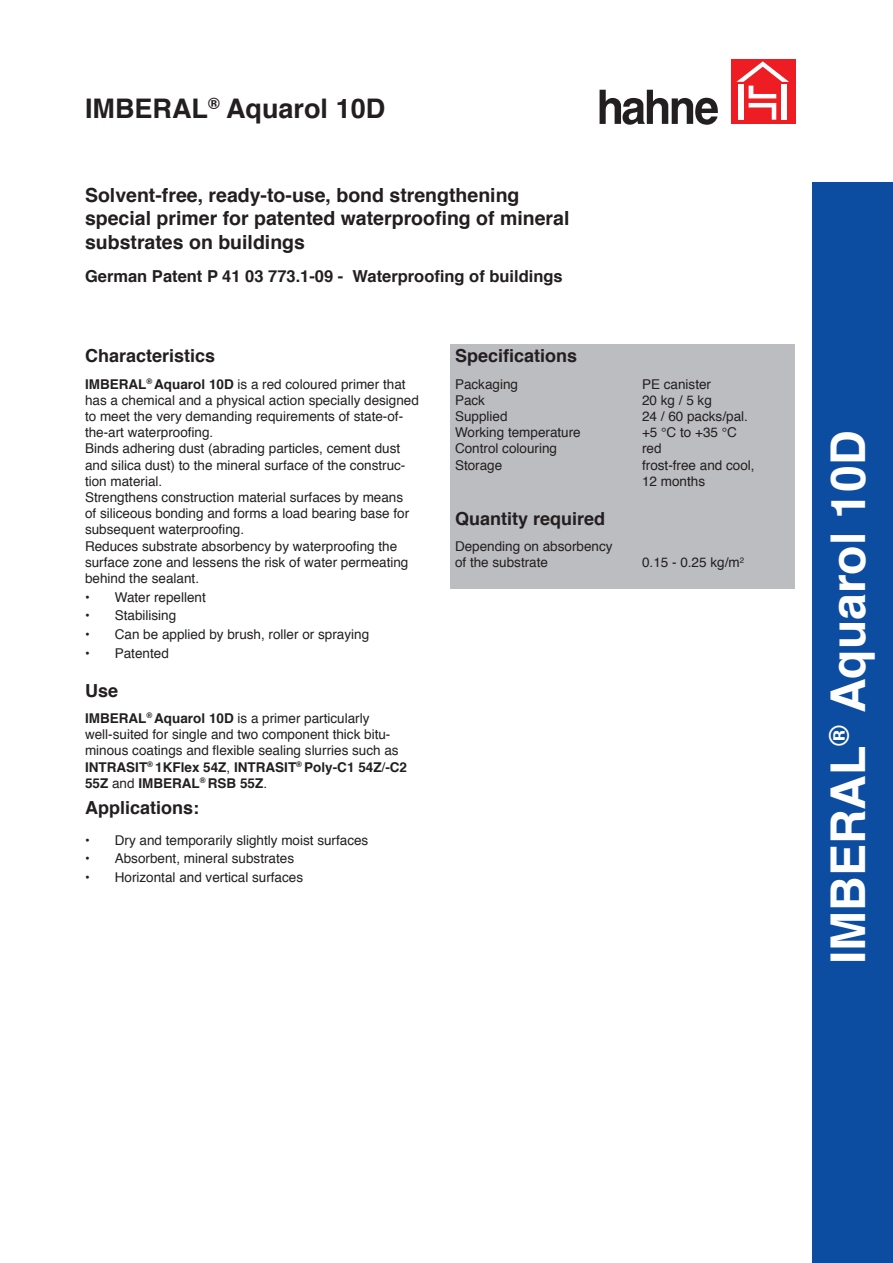
<style>
.page{position:relative;width:893px;height:1263px;background:#fff}
.page>*{position:absolute;margin:0;border:0;box-sizing:border-box;transform-origin:0 0}
.t1{font:700 48px "Helvetica";color:#fff}
.t2{font:700 27px "Helvetica";color:#231f20}
.t3{font:700 19.5px/23.4px "Helvetica";color:#231f20}
.t4{font:700 18px "Helvetica";color:#231f20}
.t5{font:700 16.5px "Helvetica";color:#231f20}
.t6{font:13.5px/16.2px "Helvetica";color:#231f20}
.t7{font:700 13.5px "Helvetica";color:#231f20}
.s1{font-weight:700}
</style>
<div class="page">
<div style="left:731px;top:60px;width:64px;height:64px;background:#ee1d23"></div>
<svg style="left:736px;top:61px;width:53px;height:59px"></svg>
<div style="left:738px;top:84px;width:6px;height:36px;background:#fff"></div>
<div style="left:782px;top:84px;width:5px;height:36px;background:#fff"></div>
<svg style="left:600px;top:90px;width:118px;height:35px"></svg>
<div style="left:812px;top:183px;width:81px;height:1080px;background:#0d4da1"></div>
<div style="left:451px;top:344px;width:344px;height:30px;background:#bcbdc0"></div>
<div style="left:451px;top:374px;width:344px;height:116px;background:#bcbdc0"></div>
<div style="left:451px;top:490px;width:344px;height:17px;background:#bcbdc0"></div>
<div style="left:451px;top:507px;width:344px;height:30px;background:#bcbdc0"></div>
<div style="left:451px;top:537px;width:344px;height:35px;background:#bcbdc0"></div>
<div style="left:451px;top:572px;width:344px;height:17px;background:#bcbdc0"></div>
<p class="t2" style="left:85px;top:87px;width:302px">IMBERAL<sup>®</sup> Aquarol 10D</p>
<p class="t3" style="left:85px;top:183px;width:486px">Solvent-free, ready-to-use, bond strengthening special primer for patented waterproofing of mineral substrates on buildings</p>
<p class="t5" style="left:85px;top:263px;width:479px">German Patent P 41 03 773.1-09 - Waterproofing of buildings</p>
<p class="t4" style="left:85px;top:341px;width:132px">Characteristics</p>
<p class="t6" style="left:85px;top:376px;width:335px"><span class="s1">IMBERAL</span><sup>®</sup> <span class="s1">Aquarol 10D</span> is a red coloured primer that has a chemical and a physical action specially designed to meet the very demanding requirements of state-of&shy;the-art waterproofing.</p>
<p class="t6" style="left:85px;top:441px;width:322px">Binds adhering dust (abrading particles, cement dust and silica dust) to the mineral surface of the construc&shy;tion material.</p>
<p class="t6" style="left:85px;top:490px;width:326px">Strengthens construction material surfaces by means of siliceous bonding and forms a load bearing base for subsequent waterproofing.</p>
<p class="t6" style="left:85px;top:538px;width:325px">Reduces substrate absorbency by waterproofing the surface zone and lessens the risk of water permeating behind the sealant.</p>
<p class="t7" style="left:85px;top:586px;width:6px">•</p>
<p class="t6" style="left:115px;top:589px;width:93px">Water repellent</p>
<p class="t7" style="left:85px;top:605px;width:6px">•</p>
<p class="t6" style="left:115px;top:608px;width:63px">Stabilising</p>
<p class="t7" style="left:85px;top:623px;width:6px">•</p>
<p class="t6" style="left:115px;top:626px;width:256px">Can be applied by brush, roller or spraying</p>
<p class="t7" style="left:85px;top:642px;width:6px">•</p>
<p class="t6" style="left:115px;top:645px;width:56px">Patented</p>
<p class="t4" style="left:85px;top:676px;width:35px">Use</p>
<p class="t6" style="left:85px;top:710px;width:324px"><span class="s1">IMBERAL</span><sup>®</sup> <span class="s1">Aquarol 10D</span> is a primer particularly well-suited for single and two component thick bitu&shy;minous coatings and flexible sealing slurries such as <span class="s1">INTRASIT</span><sup>®</sup> <span class="s1">1KFlex 54Z</span>, <span class="s1">INTRASIT</span><sup>®</sup> <span class="s1">Poly-C1 54Z</span>/<span class="s1">-C2<br>55Z</span> and <span class="s1">IMBERAL</span><sup>®</sup> <span class="s1">RSB 55Z</span>.</p>
<p class="t4" style="left:85px;top:793px;width:116px">Applications:</p>
<p class="t7" style="left:85px;top:829px;width:6px">•</p>
<p class="t6" style="left:115px;top:832px;width:255px">Dry and temporarily slightly moist surfaces</p>
<p class="t7" style="left:85px;top:848px;width:6px">•</p>
<p class="t6" style="left:115px;top:851px;width:181px">Absorbent, mineral substrates</p>
<p class="t7" style="left:85px;top:866px;width:6px">•</p>
<p class="t6" style="left:115px;top:869px;width:190px">Horizontal and vertical surfaces</p>
<p class="t4" style="left:455px;top:341px;width:124px">Specifications</p>
<p class="t6" style="left:455px;top:376px;width:65px">Packaging</p>
<p class="t6" style="left:455px;top:392px;width:32px">Pack</p>
<p class="t6" style="left:455px;top:409px;width:54px">Supplied</p>
<p class="t6" style="left:455px;top:425px;width:127px">Working temperature</p>
<p class="t6" style="left:455px;top:441px;width:104px">Control colouring</p>
<p class="t6" style="left:455px;top:457px;width:49px">Storage</p>
<p class="t6" style="left:642px;top:376px;width:71px">PE canister</p>
<p class="t6" style="left:642px;top:392px;width:71px">20 kg / 5 kg</p>
<p class="t6" style="left:642px;top:409px;width:107px">24 / 60 packs/pal.</p>
<p class="t6" style="left:642px;top:425px;width:96px">+5 °C to +35 °C</p>
<p class="t6" style="left:642px;top:441px;width:21px">red</p>
<p class="t6" style="left:642px;top:457px;width:114px">frost-free and cool,</p>
<p class="t6" style="left:642px;top:473px;width:65px">12 months</p>
<p class="t4" style="left:455px;top:504px;width:152px">Quantity required</p>
<p class="t6" style="left:455px;top:539px;width:159px">Depending on absorbency</p>
<p class="t6" style="left:455px;top:555px;width:95px">of the substrate</p>
<p class="t6" style="left:642px;top:555px;width:103px">0.15 - 0.25 kg/m<sup>2</sup></p>
<p class="t1" style="left:810px;top:964px;width:535px;rotate:-90deg">IMBERAL<sup>®</sup> Aquarol 10D</p>
</div>
